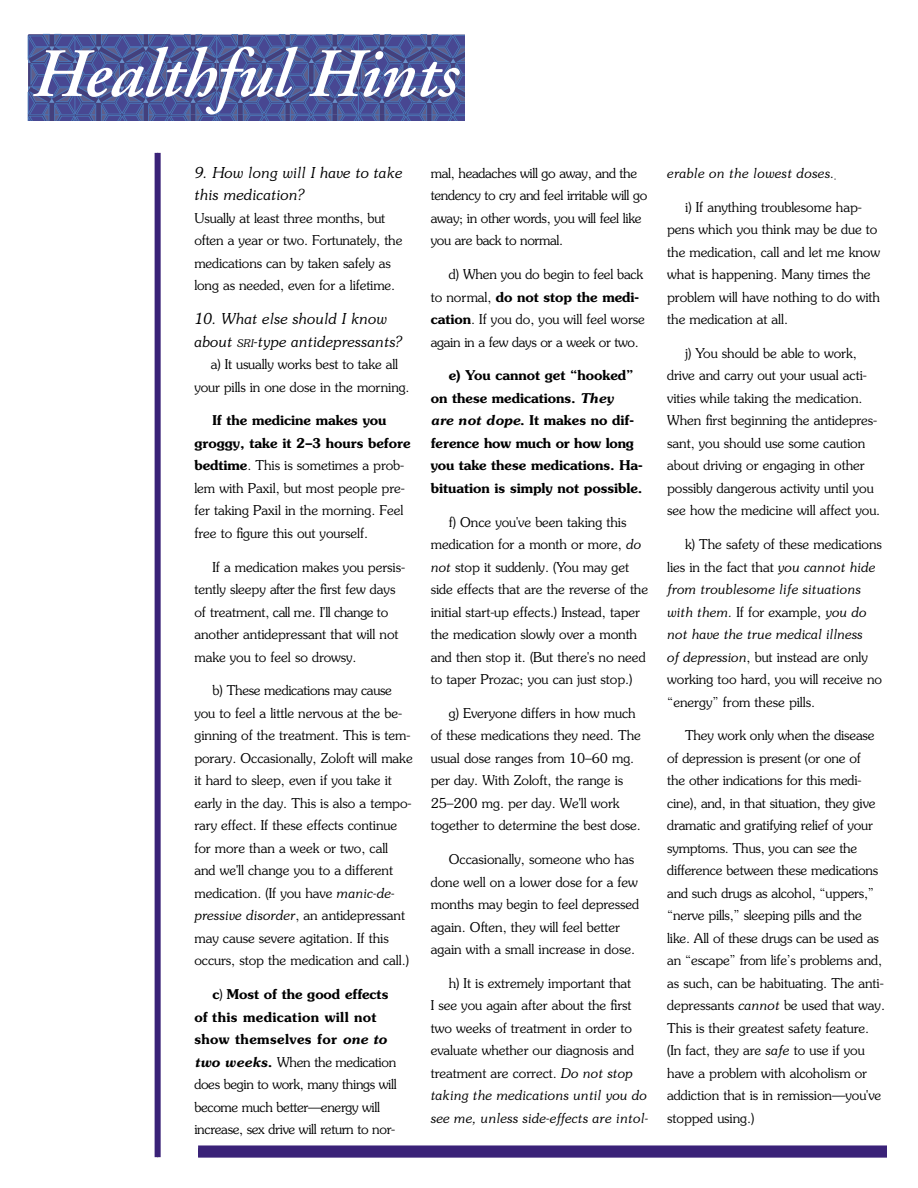
<style>
.page{position:relative;width:918px;height:1188px;background:#fff}
.page>*{position:absolute;margin:0;border:0;box-sizing:border-box;transform-origin:0 0}
.t1{font:italic 600 69px "Adobe Garamond";color:#fff}
.t2{font:italic 300 15px/22.5px "Souvenir";letter-spacing:-.005em;color:#000}
.t3{font:300 13.5px/22.5px "Souvenir";letter-spacing:-.005em;color:#000}
.t4{font:300 13.5px/22.5px "Souvenir";letter-spacing:-.025em;color:#000}
.t5{font:600 13.5px/22.5px "Souvenir";letter-spacing:-.005em;color:#000}
.t6{font:italic 300 13.5px "Souvenir";letter-spacing:.005em;color:#000}
.s1{font-size:10.5px}
.s2{font-weight:600}
.s3{font-style:italic}
.s4{font-weight:600;font-style:italic}
</style>
<div class="page">
<svg style="left:27px;top:33px;width:437px;height:87px;background:#4d5898"></svg>
<div style="left:198px;top:1145px;width:689px;height:12px;background:#3a2278"></div>
<div style="left:155px;top:153px;width:6px;height:1004px;background:#3a2278"></div>
<h1 class="t1" style="left:29px;top:36px;width:427px">Healthful Hints</h1>
<p class="t2" style="left:194px;top:161px;width:210px">9. How long will I have to take this medication?</p>
<p class="t3" style="left:194px;top:206px;width:210px">Usually at least three months, but often a year or two. Fortunately, the medications can by taken safely as long as needed, even for a lifetime.</p>
<p class="t2" style="left:194px;top:307px;width:209px">10. What else should I know about <span class="s1">SRI</span>-type antidepressants?</p>
<p class="t3" style="left:194px;top:353px;width:217px;text-align:center">a) It usually works best to take all your pills in one dose in the morning.</p>
<p class="t3" style="left:194px;top:409px;width:218px;text-indent:18px"><span class="s2">If the medicine makes you groggy, take it 2–3 hours before bedtime</span>. This is sometimes a prob&shy;lem with Paxil, but most people pre&shy;fer taking Paxil in the morning. Feel free to figure this out yourself.</p>
<p class="t3" style="left:194px;top:555px;width:212px;text-indent:18px">If a medication makes you persis&shy;tently sleepy after the first few days of treatment, call me. I'll change to another antidepressant that will not make you to feel so drowsy.</p>
<p class="t3" style="left:194px;top:679px;width:220px;text-indent:18px">b) These medications may cause you to feel a little nervous at the be&shy;ginning of the treatment. This is tem&shy;porary. Occasionally, Zoloft will make it hard to sleep, even if you take it early in the day. This is also a tempo&shy;rary effect. If these effects continue for more than a week or two, call and we'll change you to a different medication. (If you have <span class="s3">manic-de&shy;pressive disorder</span>, an antidepressant may cause severe agitation. If this occurs, stop the medication and call.)</p>
<p class="t4" style="left:194px;top:983px;width:204px;text-indent:18px"><span class="s2">c</span>) <span class="s2">Most of the good effects of this medication will not show themselves for</span> <span class="s4">one to two weeks</span><span class="s2">.</span> When the medication does begin to work, many things will become much better—energy will increase, sex drive will return to nor-</p>
<p class="t4" style="left:431px;top:161px;width:218px">mal, headaches will go away, and the tendency to cry and feel irritable will go away; in other words, you will feel like you are back to normal.</p>
<p class="t3" style="left:431px;top:263px;width:216px;text-indent:18px">d) When you do begin to feel back to normal, <span class="s2">do not stop the medi&shy;cation</span>. If you do, you will feel worse again in a few days or a week or two.</p>
<p class="t5" style="left:431px;top:364px;width:214px;text-indent:18px">e) You cannot get “hooked” on these medications. <span class="s3">They<br>are not dope.</span> It makes no dif&shy;ference how much or how long you take these medications. Ha&shy;bituation is simply not possible.</p>
<p class="t3" style="left:431px;top:510px;width:219px;text-indent:18px">f) Once you've been taking this medication for a month or more, <span class="s3">do not</span> stop it suddenly. (You may get side effects that are the reverse of the initial start-up effects.) Instead, taper the medication slowly over a month and then stop it. (But there's no need to taper Prozac; you can just stop.)</p>
<p class="t3" style="left:431px;top:701px;width:212px;text-indent:18px">g) Everyone differs in how much of these medications they need. The usual dose ranges from 10–60 mg. per day. With Zoloft, the range is<br>25–200 mg. per day. We'll work together to determine the best dose.</p>
<p class="t3" style="left:431px;top:848px;width:210px;text-indent:18px">Occasionally, someone who has done well on a lower dose for a few months may begin to feel depressed again. Often, they will feel better again with a small increase in dose.</p>
<p class="t3" style="left:431px;top:971px;width:219px;text-indent:18px">h) It is extremely important that<br>I see you again after about the first two weeks of treatment in order to evaluate whether our diagnosis and treatment are correct. <span class="s3">Do not stop taking the medications until you do see me, unless side-effects are intol-</span></p>
<p class="t6" style="left:667px;top:165px;width:169px">erable on the lowest doses.</p>
<p class="t3" style="left:667px;top:195px;width:214px;text-indent:18px">i) If anything troublesome hap&shy;pens which you think may be due to the medication, call and let me know what is happening. Many times the problem will have nothing to do with the medication at all.</p>
<p class="t3" style="left:667px;top:341px;width:215px;text-indent:18px">j) You should be able to work, drive and carry out your usual acti&shy;vities while taking the medication.<br>When first beginning the antidepres&shy;sant, you should use some caution about driving or engaging in other possibly dangerous activity until you see how the medicine will affect you.</p>
<p class="t3" style="left:667px;top:533px;width:217px;text-indent:18px">k) The safety of these medications lies in the fact that <span class="s3">you cannot hide from troublesome life situations with them.</span> If for example, <span class="s3">you do not have the true medical illness<br>of depression</span>, but instead are only working too hard, you will receive no “energy” from these pills.</p>
<p class="t3" style="left:667px;top:724px;width:219px;text-indent:18px">They work only when the disease of depression is present (or one of<br>the other indications for this medi&shy;cine), and, in that situation, they give dramatic and gratifying relief of your symptoms. Thus, you can see the difference between these medications and such drugs as alcohol, “uppers,” “nerve pills,” sleeping pills and the like. All of these drugs can be used as an “escape” from life’s problems and, as such, can be habituating. The anti&shy;depressants <span class="s3">cannot</span> be used that way.<br>This is their greatest safety feature. (In fact, they are <span class="s3">safe</span> to use if you have a problem with alcoholism or addiction that is in remission—you've stopped using.)</p>
</div>
